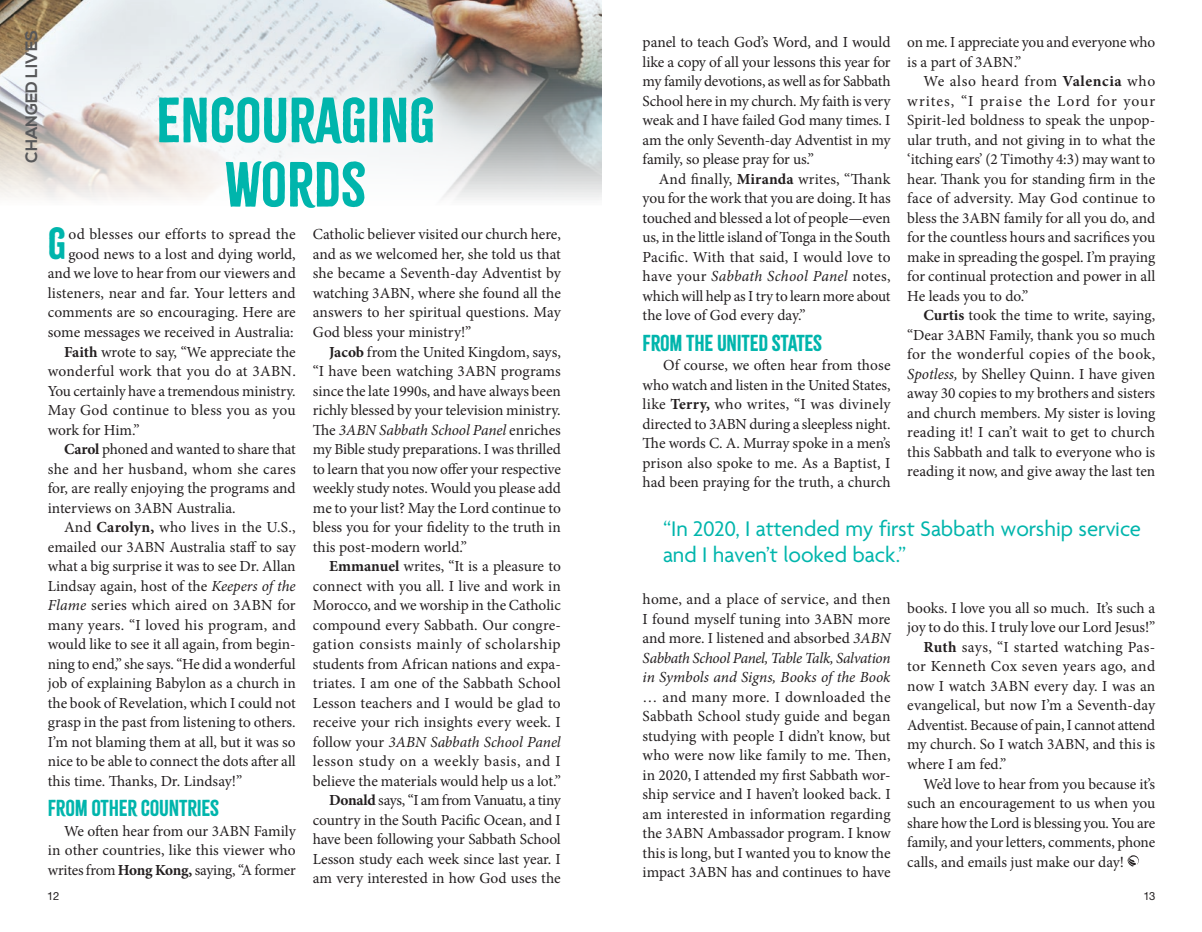
<style>
.page{position:relative;width:1202px;height:932px;background:#fff}
.page>*{position:absolute;margin:0;border:0;box-sizing:border-box;transform-origin:0 0}
.t1{font:55.8px/64.3px "Citrus Gothic Solid";color:#00b5ac;text-align:center}
.body_w__indent{font:39.6px "Citrus Gothic Solid";color:#00b5ac}
.Body{font:22.8px "Agenda One";color:#00b5ac}
.body_w__indent-2{font:20.25px "Citrus Gothic Solid";letter-spacing:-.01em;color:#00b5ac}
.Body-2{font:700 16.5px "Nexa";color:#57585a}
.body_w__indent-3{font:15.3px/19.5px "Minion Pro";letter-spacing:-.005em;color:#231f20;text-align:justify}
.t2{font:11.25px "Helvetica Neue LT Pro";color:#231f20}
.s1{font-weight:700}
.s2{font-style:italic}
</style>
<div class="page">
<img style="left:0;top:0;width:601px;height:200px">
<div style="left:145px;top:84px;width:302px;height:137px;background:#fff;opacity:.75"></div>
<svg style="left:1127px;top:855px;width:11px;height:11px"></svg>
<p class="Body-2" style="left:22px;top:163px;width:134px;rotate:-90deg">CHANGED LIVES</p>
<p class="t1" style="left:156px;top:89px;width:280px">ENCOURAGING<br>WORDS</p>
<p class="body_w__indent" style="left:48px;top:218px;width:20px">G</p>
<p class="body_w__indent-3" style="left:48px;top:225px;width:249px;text-align:right">od blesses our efforts to spread the good news to a lost and dying world, and we love to hear from our viewers and listeners, near and far. Your letters and comments are so encouraging. Here are some messages we received in Australia:</p>
<p class="body_w__indent-3" style="left:48px;top:342px;width:249px;text-indent:16px"><span class="s1">Faith</span> wrote to say, “We appreciate the wonderful work that you do at 3ABN.<br>You certainly have a tremendous ministry.<br>May God continue to bless you as you work for Him.”</p>
<p class="body_w__indent-3" style="left:48px;top:439px;width:249px;text-indent:16px"><span class="s1">Carol</span> phoned and wanted to share that she and her husband, whom she cares for, are really enjoying the programs and interviews on 3ABN Australia.</p>
<p class="body_w__indent-3" style="left:48px;top:517px;width:249px;text-indent:16px">And <span class="s1">Carolyn,</span> who lives in the U.S., emailed our 3ABN Australia staff to say what a big surprise it was to see Dr. Allan Lindsay again, host of the <span class="s2">Keepers of the Flame</span> series which aired on 3ABN for many years. “I loved his program, and would like to see it all again, from begin&shy;ning to end,” she says. “He did a wonderful job of explaining Babylon as a church in the book of Revelation, which I could not grasp in the past from listening to others.<br>I’m not blaming them at all, but it was so nice to be able to connect the dots after all this time. Thanks, Dr. Lindsay!”</p>
<p class="body_w__indent-2" style="left:48px;top:795px;width:173px">FROM OTHER COUNTRIES</p>
<p class="body_w__indent-3" style="left:48px;top:821px;width:249px;text-indent:16px">We often hear from our 3ABN Family in other countries, like this viewer who writes from <span class="s1">Hong Kong,</span> saying, “A former</p>
<p class="body_w__indent-3" style="left:313px;top:225px;width:249px">Catholic believer visited our church here, and as we welcomed her, she told us that she became a Seventh-day Adventist by watching 3ABN, where she found all the answers to her spiritual questions. May God bless your ministry!”</p>
<p class="body_w__indent-3" style="left:313px;top:342px;width:249px;text-indent:16px"><span class="s1">Jacob</span> from the United Kingdom, says, “I have been watching 3ABN programs since the late 1990s, and have always been richly blessed by your television ministry.<br>The <span class="s2">3ABN Sabbath School Panel</span> enriches my Bible study preparations. I was thrilled to learn that you now offer your respective weekly study notes. Would you please add me to your list? May the Lord continue to bless you for your fidelity to the truth in this post-modern world.”</p>
<p class="body_w__indent-3" style="left:313px;top:556px;width:249px;text-indent:16px"><span class="s1">Emmanuel</span> writes, “It is a pleasure to connect with you all. I live and work in Morocco, and we worship in the Catholic compound every Sabbath. Our congre&shy;gation consists mainly of scholarship students from African nations and expa&shy;triates. I am one of the Sabbath School Lesson teachers and I would be glad to receive your rich insights every week. I follow your <span class="s2">3ABN Sabbath School Panel </span>lesson study on a weekly basis, and I believe the materials would help us a lot.”</p>
<p class="body_w__indent-3" style="left:313px;top:790px;width:249px;text-indent:16px"><span class="s1">Donald</span> says, “I am from Vanuatu, a tiny country in the South Pacific Ocean, and I have been following your Sabbath School Lesson study each week since last year. I am very interested in how God uses the</p>
<p class="body_w__indent-3" style="left:642px;top:33px;width:249px">panel to teach God’s Word, and I would like a copy of all your lessons this year for my family devotions, as well as for Sabbath School here in my church. My faith is very weak and I have failed God many times. I am the only Seventh-day Adventist in my family, so please pray for us.”</p>
<p class="body_w__indent-3" style="left:642px;top:169px;width:249px;text-indent:16px">And finally, <span class="s1">Miranda</span> writes, “Thank you for the work that you are doing. It has touched and blessed a lot of people—even us, in the little island of Tonga in the South Pacific. With that said, I would love to have your <span class="s2">Sabbath School Panel</span> notes, which will help as I try to learn more about the love of God every day.”</p>
<p class="body_w__indent-2" style="left:642px;top:330px;width:181px">FROM THE UNITED STATES</p>
<p class="body_w__indent-3" style="left:642px;top:355px;width:249px;text-indent:20px">Of course, we often hear from those who watch and listen in the United States, like <span class="s1">Terry,</span> who writes, “I was divinely directed to 3ABN during a sleepless night.<br>The words C. A. Murray spoke in a men’s prison also spoke to me. As a Baptist, I had been praying for the truth, a church</p>
<p class="body_w__indent-3" style="left:907px;top:33px;width:249px">on me. I appreciate you and everyone who is a part of 3ABN.”</p>
<p class="body_w__indent-3" style="left:907px;top:72px;width:249px;text-indent:16px">We also heard from <span class="s1">Valencia</span> who writes, “I praise the Lord for your Spirit-led boldness to speak the unpop&shy;ular truth, and not giving in to what the ‘itching ears’ (2 Timothy 4:3) may want to hear. Thank you for standing firm in the face of adversity. May God continue to bless the 3ABN family for all you do, and for the countless hours and sacrifices you make in spreading the gospel. I’m praying for continual protection and power in all He leads you to do.”</p>
<p class="body_w__indent-3" style="left:907px;top:306px;width:249px;text-indent:16px"><span class="s1">Curtis</span> took the time to write, saying, “Dear 3ABN Family, thank you so much for the wonderful copies of the book, <span class="s2">Spotless,</span> by Shelley Quinn. I have given away 30 copies to my brothers and sisters and church members. My sister is loving reading it! I can’t wait to get to church this Sabbath and talk to everyone who is reading it now, and give away the last ten</p>
<p class="Body" style="left:663px;top:516px;width:479px">“In 2020, I attended my first Sabbath worship service</p>
<p class="Body" style="left:663px;top:542px;width:245px">and I haven’t looked back.”</p>
<p class="body_w__indent-3" style="left:642px;top:589px;width:249px">home, and a place of service, and then I found myself tuning into 3ABN more and more. I listened and absorbed <span class="s2">3ABN Sabbath School Panel, Table Talk, Salvation in Symbols and Signs, Books of the Book </span>… and many more. I downloaded the Sabbath School study guide and began studying with people I didn’t know, but who were now like family to me. Then, in 2020, I attended my first Sabbath wor&shy;ship service and I haven’t looked back. I am interested in information regarding the 3ABN Ambassador program. I know this is long, but I wanted you to know the impact 3ABN has and continues to have</p>
<p class="body_w__indent-3" style="left:907px;top:598px;width:249px">books. I love you all so much. It’s such a joy to do this. I truly love our Lord Jesus!”</p>
<p class="body_w__indent-3" style="left:907px;top:637px;width:249px;text-indent:16px"><span class="s1">Ruth</span> says, “I started watching Pas&shy;tor Kenneth Cox seven years ago, and now I watch 3ABN every day. I was an evangelical, but now I’m a Seventh-day Adventist. Because of pain, I cannot attend my church. So I watch 3ABN, and this is where I am fed.”</p>
<p class="body_w__indent-3" style="left:907px;top:774px;width:249px;text-indent:16px">We’d love to hear from you because it’s such an encouragement to us when you share how the Lord is blessing you. You are family, and your letters, comments, phone calls, and emails just make our day!</p>
<p class="t2" style="left:47px;top:888px;width:14px">12</p>
<p class="t2" style="left:1143px;top:888px;width:14px">13</p>
</div>
